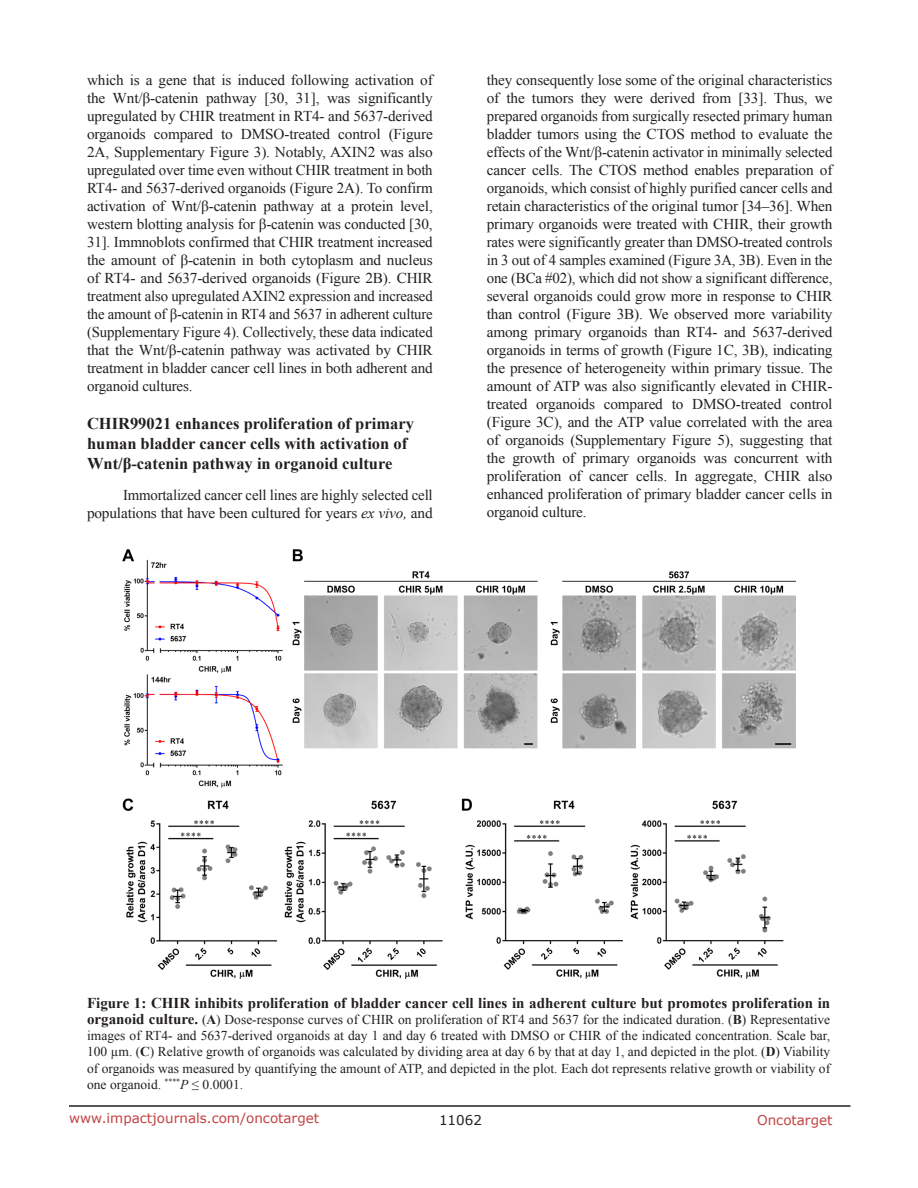
<style>
.page{position:relative;width:918px;height:1188px;background:#fff}
.page>*{position:absolute;margin:0;border:0;box-sizing:border-box;transform-origin:0 0}
.sub_heading_1{font:700 16.5px/19.8px "Times New Roman";color:#231f20}
.BodyText{font:15px/18px "Times New Roman";letter-spacing:-.01em;color:#231f20;text-align:justify}
.Figuretrx{font:700 15px "Times New Roman";color:#231f20}
.Figuretrx-2{font:13.5px/16.2px "Times New Roman";color:#231f20;text-align:justify}
.t1{font:13.5px "Verdana";color:#c24141}
.t2{font:13.5px "Verdana";color:#231f20}
.s1{font-style:italic}
.s2{font-weight:700;font-size:15px}
.s3{font-weight:700}
</style>
<div class="page">
<hr style="left:69px;top:1105px;width:781px;height:2px;background:#231f20">
<img style="left:122px;top:550px;width:673px;height:428px">
<p class="BodyText" style="left:87px;top:71px;width:347px">which is a gene that is induced following activation of the Wnt/β-catenin pathway [30, 31], was significantly upregulated by CHIR treatment in RT4- and 5637-derived organoids compared to DMSO-treated control (Figure 2A, Supplementary Figure 3). Notably, AXIN2 was also upregulated over time even without CHIR treatment in both RT4- and 5637-derived organoids (Figure 2A). To confirm activation of Wnt/β-catenin pathway at a protein level, western blotting analysis for β-catenin was conducted [30, 31]. Immnoblots confirmed that CHIR treatment increased the amount of β-catenin in both cytoplasm and nucleus of RT4- and 5637-derived organoids (Figure 2B). CHIR treatment also upregulated AXIN2 expression and increased the amount of β-catenin in RT4 and 5637 in adherent culture (Supplementary Figure 4). Collectively, these data indicated that the Wnt/β-catenin pathway was activated by CHIR treatment in bladder cancer cell lines in both adherent and organoid cultures.</p>
<p class="sub_heading_1" style="left:87px;top:413px;width:328px">CHIR99021 enhances proliferation of primary human bladder cancer cells with activation of<br>Wnt/β-catenin pathway in organoid culture</p>
<p class="BodyText" style="left:87px;top:486px;width:347px;text-align:right">Immortalized cancer cell lines are highly selected cell populations that have been cultured for years <span class="s1">ex vivo,</span> and</p>
<p class="BodyText" style="left:487px;top:71px;width:347px">they consequently lose some of the original characteristics of the tumors they were derived from [33]. Thus, we prepared organoids from surgically resected primary human bladder tumors using the CTOS method to evaluate the effects of the Wnt/β-catenin activator in minimally selected cancer cells. The CTOS method enables preparation of organoids, which consist of highly purified cancer cells and retain characteristics of the original tumor [34–36]. When primary organoids were treated with CHIR, their growth rates were significantly greater than DMSO-treated controls in 3 out of 4 samples examined (Figure 3A, 3B). Even in the one (BCa #02), which did not show a significant difference, several organoids could grow more in response to CHIR than control (Figure 3B). We observed more variability among primary organoids than RT4- and 5637-derived organoids in terms of growth (Figure 1C, 3B), indicating the presence of heterogeneity within primary tissue. The amount of ATP was also significantly elevated in CHIR&shy;treated organoids compared to DMSO-treated control (Figure 3C), and the ATP value correlated with the area of organoids (Supplementary Figure 5), suggesting that the growth of primary organoids was concurrent with proliferation of cancer cells. In aggregate, CHIR also enhanced proliferation of primary bladder cancer cells in organoid culture.</p>
<p class="Figuretrx" style="left:87px;top:992px;width:745px">Figure 1: CHIR inhibits proliferation of bladder cancer cell lines in adherent culture but promotes proliferation in</p>
<p class="Figuretrx-2" style="left:87px;top:1011px;width:745px"><span class="s2">organoid culture.</span> (<span class="s3">A</span>) Dose-response curves of CHIR on proliferation of RT4 and 5637 for the indicated duration. (<span class="s3">B</span>) Representative images of RT4- and 5637-derived organoids at day 1 and day 6 treated with DMSO or CHIR of the indicated concentration. Scale bar, 100 µm. (<span class="s3">C</span>) Relative growth of organoids was calculated by dividing area at day 6 by that at day 1, and depicted in the plot. (<span class="s3">D</span>) Viability of organoids was measured by quantifying the amount of ATP, and depicted in the plot. Each dot represents relative growth or viability of one organoid. <sup>****</sup><span class="s1">P</span> ≤ 0.0001.</p>
<p class="t1" style="left:69px;top:1109px;width:252px">www.impactjournals.com/oncotarget</p>
<p class="t2" style="left:439px;top:1111px;width:44px">11062</p>
<p class="t1" style="left:757px;top:1111px;width:77px">Oncotarget</p>
</div>
